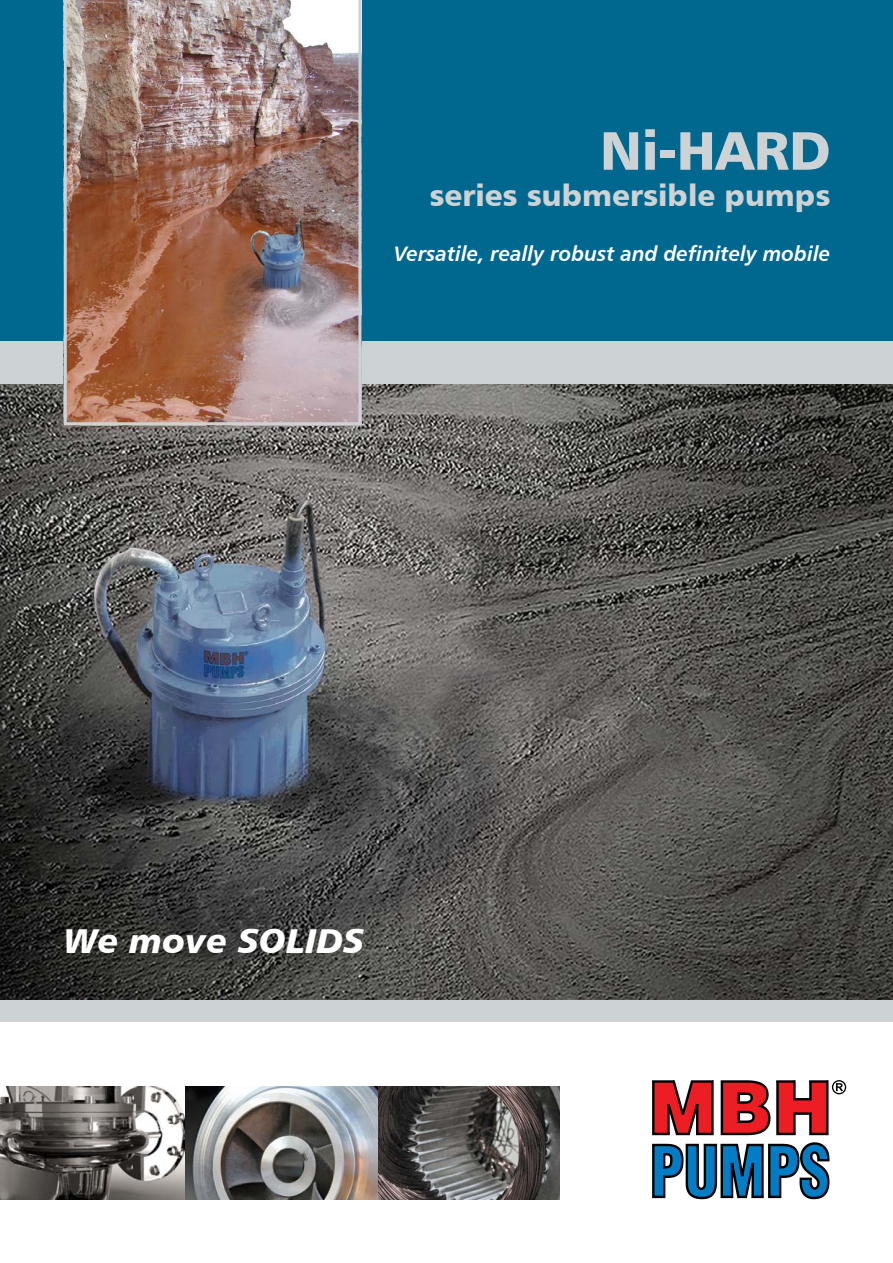
<style>
.page{position:relative;width:893px;height:1263px;background:#fff}
.page>*{position:absolute;margin:0;border:0;box-sizing:border-box;transform-origin:0 0}
.t1{font:54px "Humanist 777 BT Black B";color:#cdd2d5}
.t2{font:34.5px "Humanist 777 BT Black Italic B";color:#fff}
.t3{font:30px "Humanist 777 BT Black B";color:#cdd2d5}
.t4{font:21px "Humanist 777 BT Bold Italic B";color:#fff}
</style>
<div class="page">
<div style="left:0;top:0;width:893px;height:383px;background:#00688f"></div>
<img style="left:0;top:384px;width:893px;height:616px">
<svg style="left:652px;top:1142px;width:177px;height:57px"></svg>
<svg style="left:652px;top:1080px;width:194px;height:55px"></svg>
<div style="left:0;top:1000px;width:893px;height:21px;background:#cdd2d5"></div>
<div style="left:0;top:341px;width:893px;height:43px;background:#cdd2d5"></div>
<img style="left:64px;top:0;width:297px;height:425px">
<img style="left:0;top:1087px;width:368px;height:112px">
<img style="left:368px;top:1087px;width:192px;height:112px">
<h1 class="t1" style="left:600px;top:116px;width:232px">Ni-HARD</h1>
<h3 class="t3" style="left:429px;top:176px;width:402px">series submersible pumps</h3>
<p class="t4" style="left:394px;top:240px;width:438px">Versatile, really robust and definitely mobile</p>
<h2 class="t2" style="left:64px;top:919px;width:302px">We move SOLIDS</h2>
</div>
